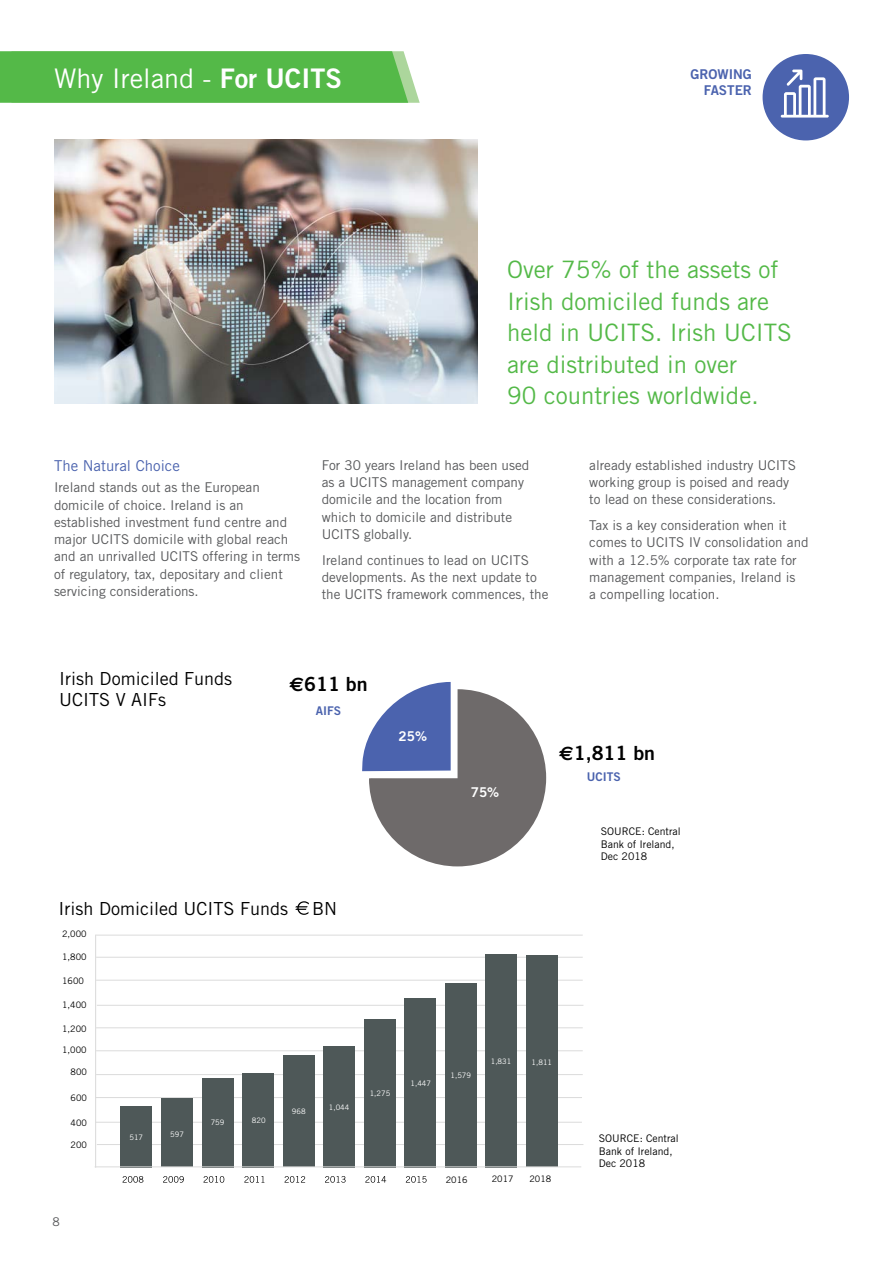
<style>
.page{position:relative;width:893px;height:1263px;background:#fff}
.page>*{position:absolute;margin:0;border:0;box-sizing:border-box;transform-origin:0 0}
.t1{font:27px "Trade Gothic";color:#fff}
.t2{font:24px/31.5px "Trade Gothic";color:#54b948}
.t3{font:19.5px "Trade Gothic Bold Two";color:#010101}
.t4{font:18px/21px "Trade Gothic";color:#010101}
.t5{font:18px "Trade Gothic";color:#000}
.t6{font:15px "Trade Gothic";color:#4b63ae}
.t7{font:13.5px/17.2px "Trade Gothic";color:#58595b}
.t8{font:13.5px/16.2px "Trade Gothic Bold Two";color:#4b63ae;text-align:right}
.t9{font:13.5px "Trade Gothic Bold Two";color:#fff}
.t10{font:12px "Trade Gothic Bold Two";color:#4b63ae}
.t11{font:12px "Trade Gothic";color:#58595b}
.t12{font:10.5px/12.6px "Trade Gothic";color:#000}
.t13{font:9px "Trade Gothic";color:#000}
.t14{font:7.5px "Trade Gothic";color:#fff}
.s1{font-family:"Trade Gothic Bold Two"}
.s2{font-family:"Euro Sans";font-weight:700}
</style>
<div class="page">
<svg style="left:0;top:51px;width:420px;height:52px;background:#59bb4e"></svg>
<img style="left:54px;top:140px;width:423px;height:264px">
<svg style="left:362px;top:682px;width:184px;height:184px"></svg>
<svg style="left:295px;top:901px;width:14px;height:14px"></svg>
<hr style="left:95px;top:1122px;width:487px;height:1px;background:#dbdbdb">
<hr style="left:95px;top:1097px;width:487px;height:1px;background:#dbdbdb">
<hr style="left:96px;top:1074px;width:487px;height:1px;background:#dbdbdb">
<hr style="left:96px;top:1050px;width:487px;height:1px;background:#dbdbdb">
<hr style="left:96px;top:1027px;width:487px;height:1px;background:#dbdbdb">
<hr style="left:97px;top:1005px;width:486px;height:1px;background:#dbdbdb">
<hr style="left:96px;top:980px;width:487px;height:1px;background:#dbdbdb">
<hr style="left:96px;top:957px;width:487px;height:1px;background:#dbdbdb">
<hr style="left:96px;top:935px;width:487px;height:1px;background:#dbdbdb">
<hr style="left:97px;top:1144px;width:486px;height:1px;background:#dbdbdb">
<hr style="left:95px;top:934px;width:1px;height:233px;background:#dbdbdb">
<svg style="left:123px;top:1176px;width:20px;height:7px"></svg>
<svg style="left:163px;top:1176px;width:21px;height:7px"></svg>
<svg style="left:204px;top:1176px;width:20px;height:7px"></svg>
<svg style="left:244px;top:1176px;width:20px;height:7px"></svg>
<svg style="left:285px;top:1176px;width:20px;height:7px"></svg>
<svg style="left:365px;top:1176px;width:21px;height:7px"></svg>
<svg style="left:325px;top:1176px;width:21px;height:7px"></svg>
<svg style="left:406px;top:1176px;width:21px;height:7px"></svg>
<div style="left:121px;top:1106px;width:31px;height:61px;background:#4e5858"></div>
<div style="left:161px;top:1098px;width:32px;height:69px;background:#4e5858"></div>
<div style="left:202px;top:1078px;width:31px;height:89px;background:#4e5858"></div>
<div style="left:242px;top:1073px;width:32px;height:94px;background:#4e5858"></div>
<div style="left:283px;top:1055px;width:31px;height:112px;background:#4e5858"></div>
<div style="left:324px;top:1046px;width:31px;height:121px;background:#4e5858"></div>
<div style="left:364px;top:1019px;width:31px;height:148px;background:#4e5858"></div>
<div style="left:405px;top:998px;width:31px;height:169px;background:#4e5858"></div>
<div style="left:445px;top:983px;width:32px;height:184px;background:#4e5858"></div>
<div style="left:486px;top:954px;width:31px;height:213px;background:#4e5858"></div>
<div style="left:526px;top:955px;width:32px;height:212px;background:#4e5858"></div>
<hr style="left:95px;top:1166px;width:486px;height:1px;background:#dbdbdb">
<div style="left:763px;top:54px;width:86px;height:86px;background:#4b63ae;border-radius:50%"></div>
<svg style="left:781px;top:70px;width:48px;height:48px"></svg>
<h1 class="t1" style="left:54px;top:62px;width:289px">Why Ireland - <span class="s1">For UCITS</span></h1>
<p class="t8" style="left:690px;top:66px;width:63px">GROWING<br>FASTER</p>
<h2 class="t2" style="left:507px;top:253px;width:286px">Over 75% of the assets of<br>Irish domiciled funds are held in UCITS. Irish UCITS are distributed in over<br>90 countries worldwide.</h2>
<p class="t6" style="left:54px;top:456px;width:127px">The Natural Choice</p>
<p class="t7" style="left:54px;top:479px;width:247px">Ireland stands out as the European domicile of choice. Ireland is an established investment fund centre and major UCITS domicile with global reach and an unrivalled UCITS offering in terms of regulatory, tax, depositary and client servicing considerations.</p>
<p class="t7" style="left:322px;top:456px;width:209px">For 30 years Ireland has been used as a UCITS management company domicile and the location from which to domicile and distribute<br>UCITS globally.</p>
<p class="t7" style="left:322px;top:551px;width:228px">Ireland continues to lead on UCITS developments. As the next update to the UCITS framework commences, the</p>
<p class="t7" style="left:589px;top:456px;width:208px">already established industry UCITS working group is poised and ready to lead on these considerations.</p>
<p class="t7" style="left:589px;top:516px;width:221px">Tax is a key consideration when it comes to UCITS IV consolidation and with a 12.5% corporate tax rate for management companies, Ireland is<br>a compelling location.</p>
<h3 class="t4" style="left:59px;top:668px;width:175px">Irish Domiciled Funds<br>UCITS V AIFs</h3>
<h3 class="t3" style="left:290px;top:672px;width:79px"><span class="s2">€</span>611 bn</h3>
<p class="t10" style="left:316px;top:703px;width:27px">AIFS</p>
<p class="t9" style="left:399px;top:728px;width:30px">25%</p>
<p class="t9" style="left:471px;top:784px;width:30px">75%</p>
<h3 class="t3" style="left:559px;top:741px;width:97px"><span class="s2">€</span>1,811 bn</h3>
<p class="t10" style="left:587px;top:769px;width:35px">UCITS</p>
<p class="t12" style="left:601px;top:825px;width:81px">SOURCE: Central<br>Bank of Ireland,<br>Dec 2018</p>
<h3 class="t5" style="left:59px;top:897px;width:231px">Irish Domiciled UCITS Funds</h3>
<h3 class="t5" style="left:312px;top:897px;width:27px">BN</h3>
<p class="t13" style="left:62px;top:929px;width:26px">2,000</p>
<p class="t13" style="left:62px;top:951px;width:26px">1,800</p>
<p class="t13" style="left:62px;top:975px;width:23px">1600</p>
<p class="t13" style="left:62px;top:1000px;width:26px">1,400</p>
<p class="t13" style="left:62px;top:1023px;width:26px">1,200</p>
<p class="t13" style="left:62px;top:1044px;width:26px">1,000</p>
<p class="t13" style="left:71px;top:1066px;width:18px">800</p>
<p class="t13" style="left:71px;top:1092px;width:18px">600</p>
<p class="t13" style="left:71px;top:1117px;width:18px">400</p>
<p class="t13" style="left:71px;top:1139px;width:18px">200</p>
<p class="t14" style="left:129px;top:1132px;width:15px">517</p>
<p class="t14" style="left:170px;top:1129px;width:15px">597</p>
<p class="t14" style="left:211px;top:1118px;width:15px">759</p>
<p class="t14" style="left:252px;top:1116px;width:15px">820</p>
<p class="t14" style="left:292px;top:1107px;width:15px">968</p>
<p class="t14" style="left:329px;top:1102px;width:22px">1,044</p>
<p class="t14" style="left:370px;top:1088px;width:22px">1,275</p>
<p class="t11" style="left:52px;top:1214px;width:9px">8</p>
<p class="t14" style="left:410px;top:1078px;width:22px">1,447</p>
<p class="t14" style="left:450px;top:1070px;width:22px">1,579</p>
<p class="t14" style="left:491px;top:1056px;width:22px">1,831</p>
<p class="t14" style="left:532px;top:1057px;width:22px">1,811</p>
<p class="t13" style="left:446px;top:1174px;width:23px">2016</p>
<p class="t13" style="left:492px;top:1173px;width:23px">2017</p>
<p class="t13" style="left:529px;top:1173px;width:23px">2018</p>
<p class="t12" style="left:599px;top:1132px;width:81px">SOURCE: Central<br>Bank of Ireland,<br>Dec 2018</p>
</div>
